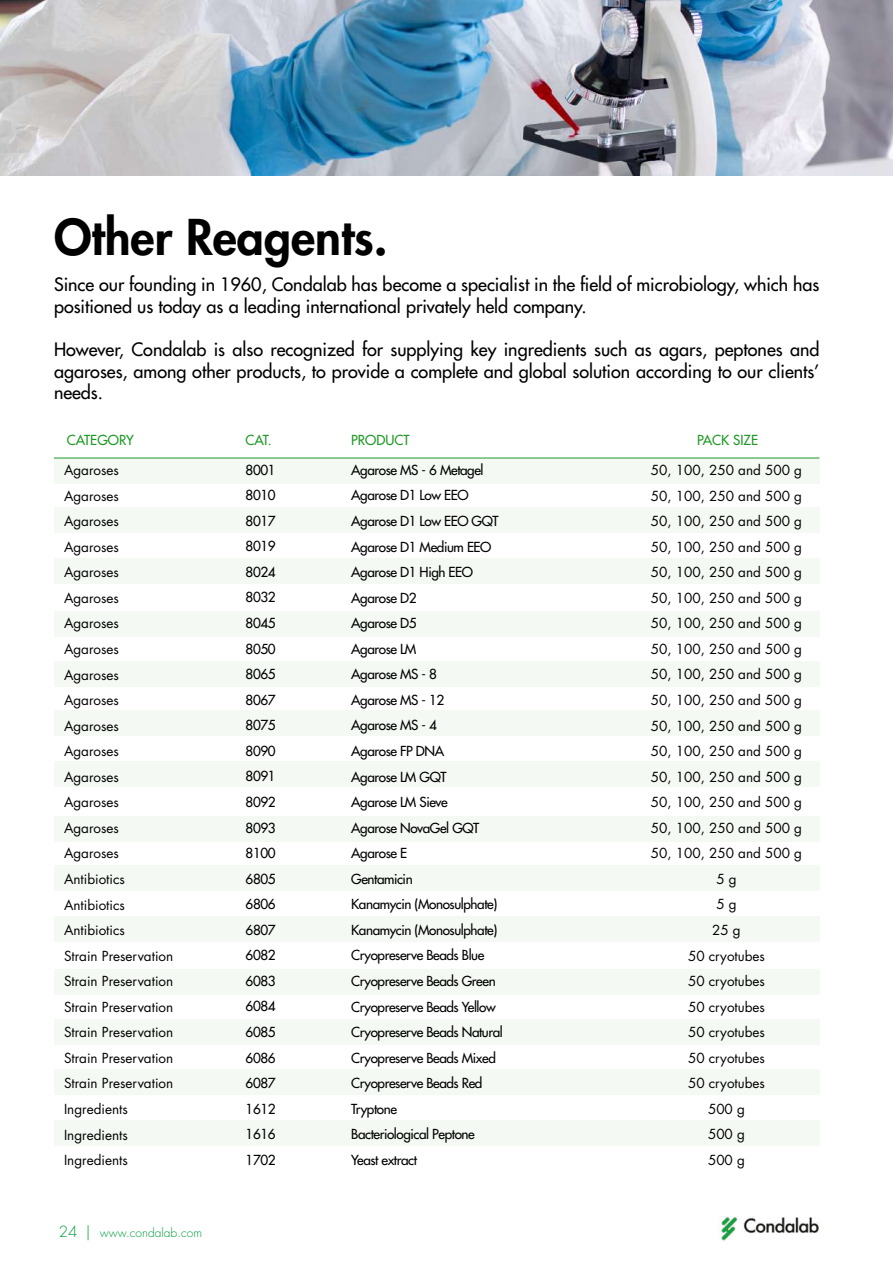
<style>
.page{position:relative;width:893px;height:1263px;background:#fff}
.page>*{position:absolute;margin:0;border:0;box-sizing:border-box;transform-origin:0 0}
.t1{font:800 48px "Futura Std";color:#000}
.t2{font:500 18px/21.6px "Futura Std";color:#000}
.t3{font:13.5px/25.5px "Futura Std";color:#000;text-align:center}
.t4{font:500 13.5px/25.5px "Futura Std";letter-spacing:-.03em;color:#000;text-align:justify}
.t5{font:500 13.5px "Futura Std";color:#1f9926}
.t6{font:300 12px "Futura Std";color:#009e3a}
.s1{font-size:15px}
</style>
<div class="page">
<img style="left:720px;top:1216px;width:100px;height:25px">
<img style="left:0;top:0;width:893px;height:176px">
<div style="left:54px;top:661px;width:765px;height:26px;background:#f4f9f4"></div>
<div style="left:54px;top:1019px;width:765px;height:25px;background:#f4f9f4"></div>
<div style="left:54px;top:507px;width:765px;height:25px;background:#f4f9f4"></div>
<div style="left:54px;top:865px;width:765px;height:25px;background:#f4f9f4"></div>
<div style="left:54px;top:458px;width:765px;height:26px;background:#f4f9f4"></div>
<div style="left:54px;top:816px;width:765px;height:26px;background:#f4f9f4"></div>
<div style="left:54px;top:710px;width:765px;height:26px;background:#f4f9f4"></div>
<div style="left:54px;top:1069px;width:765px;height:26px;background:#f4f9f4"></div>
<div style="left:54px;top:558px;width:765px;height:26px;background:#f4f9f4"></div>
<div style="left:54px;top:916px;width:765px;height:25px;background:#f4f9f4"></div>
<div style="left:54px;top:762px;width:765px;height:25px;background:#f4f9f4"></div>
<div style="left:54px;top:1120px;width:765px;height:26px;background:#f4f9f4"></div>
<div style="left:54px;top:611px;width:765px;height:25px;background:#f4f9f4"></div>
<div style="left:54px;top:969px;width:765px;height:25px;background:#f4f9f4"></div>
<hr style="left:54px;top:458px;width:765px;height:1px;background:#1f9926">
<h1 class="t1" style="left:54px;top:207px;width:335px">Other Reagents.</h1>
<h2 class="t2" style="left:54px;top:274px;width:767px">Since our founding in 1960, Condalab has become a specialist in the field of microbiology, which has positioned us today as a leading international privately held company.</h2>
<h2 class="t2" style="left:54px;top:339px;width:767px;text-align:justify">However, Condalab is also recognized for supplying key ingredients such as agars, peptones and agaroses, among other products, to provide a complete and global solution according to our clients’ needs.</h2>
<p class="t5" style="left:67px;top:432px;width:69px">CATEGORY</p>
<p class="t5" style="left:246px;top:432px;width:28px">CAT.</p>
<p class="t5" style="left:351px;top:432px;width:60px">PRODUCT</p>
<p class="t5" style="left:697px;top:432px;width:62px">PACK SIZE</p>
<p class="t3" style="left:64px;top:457px;width:111px;text-align:left">Agaroses<br>Agaroses<br>Agaroses<br>Agaroses<br>Agaroses<br>Agaroses<br>Agaroses<br>Agaroses<br>Agaroses<br>Agaroses<br>Agaroses<br>Agaroses<br>Agaroses<br>Agaroses<br>Agaroses<br>Agaroses<br>Antibiotics<br>Antibiotics<br>Antibiotics<br>Strain Preservation<br>Strain Preservation<br>Strain Preservation<br>Strain Preservation<br>Strain Preservation<br>Strain Preservation<br>Ingredients<br>Ingredients<br>Ingredients</p>
<p class="t6" style="left:59px;top:1225px;width:145px"><span class="s1">24 |</span> www.condalab.com</p>
<p class="t4" style="left:246px;top:457px;width:31px">8001<br>8010<br>8017<br>8019<br>8024<br>8032<br>8045<br>8050<br>8065<br>8067<br>8075<br>8090<br>8091<br>8092<br>8093<br>8100<br>6805<br>6806<br>6807<br>6082<br>6083<br>6084<br>6085<br>6086<br>6087<br>1612<br>1616<br>1702</p>
<p class="t4" style="left:351px;top:457px;width:153px;text-align:left">Agarose MS - 6 Metagel<br>Agarose D1 Low EEO<br>Agarose D1 Low EEO GQT<br>Agarose D1 Medium EEO<br>Agarose D1 High EEO<br>Agarose D2<br>Agarose D5<br>Agarose LM<br>Agarose MS - 8<br>Agarose MS - 12<br>Agarose MS - 4<br>Agarose FP DNA<br>Agarose LM GQT<br>Agarose LM Sieve<br>Agarose NovaGel GQT<br>Agarose E<br>Gentamicin<br>Kanamycin (Monosulphate)<br>Kanamycin (Monosulphate)<br>Cryopreserve Beads Blue<br>Cryopreserve Beads Green<br>Cryopreserve Beads Yellow<br>Cryopreserve Beads Natural<br>Cryopreserve Beads Mixed<br>Cryopreserve Beads Red<br>Tryptone<br>Bacteriological Peptone<br>Yeast extract</p>
<p class="t3" style="left:651px;top:457px;width:153px">50, 100, 250 and 500 g<br>50, 100, 250 and 500 g<br>50, 100, 250 and 500 g<br>50, 100, 250 and 500 g<br>50, 100, 250 and 500 g<br>50, 100, 250 and 500 g<br>50, 100, 250 and 500 g<br>50, 100, 250 and 500 g<br>50, 100, 250 and 500 g<br>50, 100, 250 and 500 g<br>50, 100, 250 and 500 g<br>50, 100, 250 and 500 g<br>50, 100, 250 and 500 g<br>50, 100, 250 and 500 g<br>50, 100, 250 and 500 g<br>50, 100, 250 and 500 g<br>5 g<br>5 g<br>25 g<br>50 cryotubes<br>50 cryotubes<br>50 cryotubes<br>50 cryotubes<br>50 cryotubes<br>50 cryotubes<br>500 g<br>500 g<br>500 g</p>
</div>
